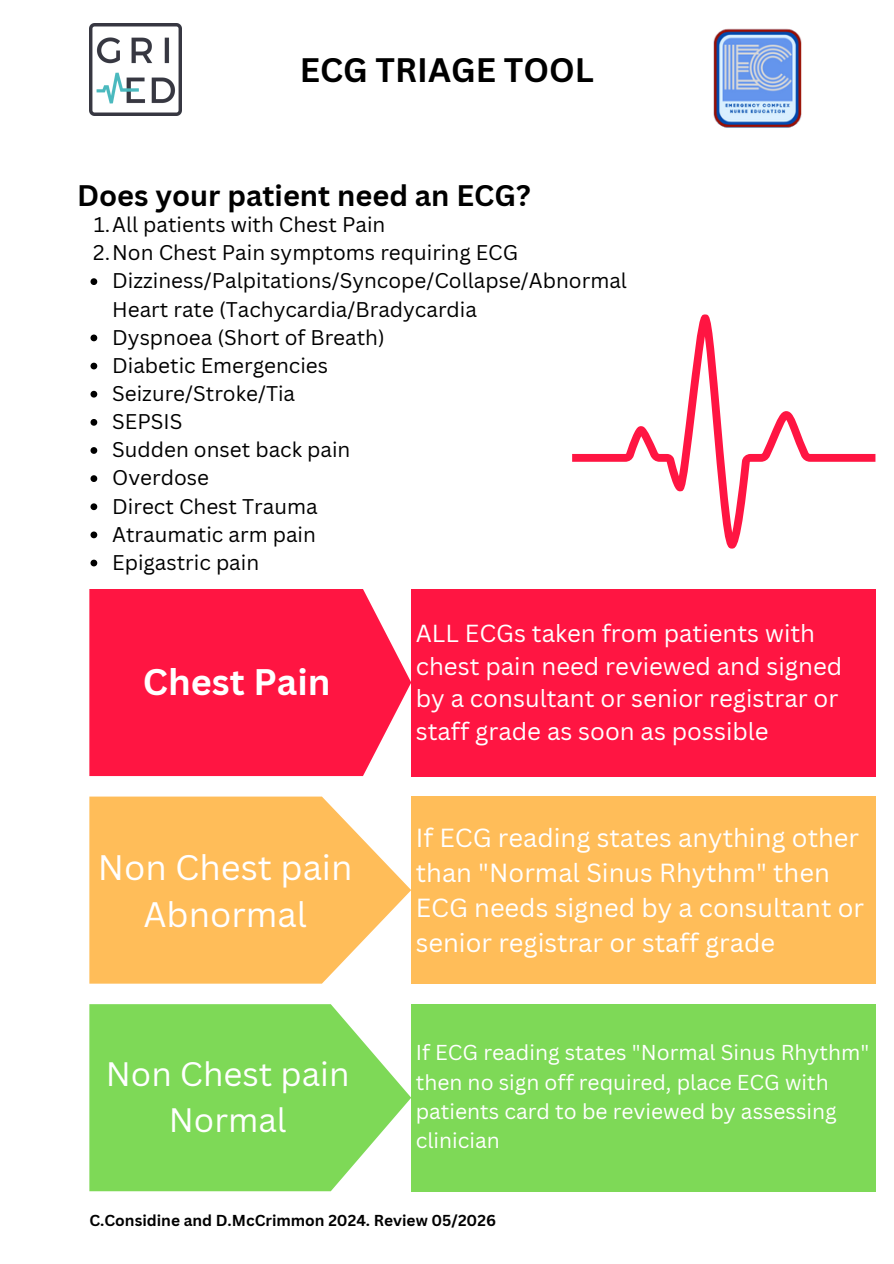
<style>
.page{position:relative;width:894px;height:1264px;background:#fff}
.page>*{position:absolute;margin:0;border:0;box-sizing:border-box;transform-origin:0 0}
.t1{font:700 36px "Canva Sans";color:#fff}
.t2{font:34.5px/47.2px "Canva Sans";color:#fff;text-align:center}
.t3{font:33px/46.2px "Canva Sans";color:#fff;text-align:center}
.t4{font:700 33px "Canva Sans";color:#000}
.t5{font:700 28.95px "Canva Sans";color:#000}
.t6{font:25.5px/34.8px "Canva Sans";color:#fff}
.t7{font:24px/32.7px "Canva Sans";color:#fff}
.t8{font:21px/29.2px "Canva Sans";color:#fff}
.t9{font:20.7px/28.2px "Canva Sans";color:#000}
.t10{font:700 15.45px "Canva Sans";color:#000}
</style>
<div class="page">
<img style="left:89px;top:24px;width:93px;height:91px">
<img style="left:713px;top:28px;width:89px;height:100px">
<svg style="left:572px;top:314px;width:303px;height:234px"></svg>
<svg style="left:89px;top:589px;width:322px;height:187px;background:#ff2650"></svg>
<div style="left:411px;top:589px;width:464px;height:187px;background:#ff1542"></div>
<svg style="left:89px;top:1004px;width:322px;height:187px;background:#8edd6c"></svg>
<div style="left:411px;top:1004px;width:464px;height:187px;background:#7ed957"></div>
<div style="left:411px;top:796px;width:464px;height:187px;background:#ffbd59"></div>
<svg style="left:89px;top:796px;width:322px;height:187px;background:#ffc670"></svg>
<svg style="left:90px;top:278px;width:7px;height:7px"></svg>
<svg style="left:90px;top:334px;width:7px;height:7px"></svg>
<svg style="left:90px;top:363px;width:7px;height:6px"></svg>
<svg style="left:90px;top:391px;width:7px;height:6px"></svg>
<svg style="left:90px;top:419px;width:7px;height:7px"></svg>
<svg style="left:90px;top:447px;width:7px;height:7px"></svg>
<svg style="left:90px;top:475px;width:7px;height:7px"></svg>
<svg style="left:90px;top:503px;width:7px;height:7px"></svg>
<svg style="left:90px;top:531px;width:7px;height:7px"></svg>
<svg style="left:90px;top:559px;width:7px;height:7px"></svg>
<p class="t4" style="left:299px;top:47px;width:295px">ECG TRIAGE TOOL</p>
<p class="t5" style="left:77px;top:175px;width:455px">Does your patient need an ECG?</p>
<p class="t9" style="left:94px;top:210px;width:293px">1.All patients with Chest Pain</p>
<p class="t9" style="left:93px;top:238px;width:426px">2.Non Chest Pain symptoms requiring ECG</p>
<p class="t9" style="left:112px;top:266px;width:516px">Dizziness/Palpitations/Syncope/Collapse/Abnormal<br>Heart rate (Tachycardia/Bradycardia</p>
<p class="t9" style="left:112px;top:322px;width:274px">Dyspnoea (Short of Breath)</p>
<p class="t9" style="left:112px;top:351px;width:217px">Diabetic Emergencies</p>
<p class="t9" style="left:112px;top:379px;width:184px">Seizure/Stroke/Tia</p>
<p class="t9" style="left:112px;top:407px;width:72px">SEPSIS</p>
<p class="t9" style="left:112px;top:435px;width:239px">Sudden onset back pain</p>
<p class="t9" style="left:112px;top:463px;width:98px">Overdose</p>
<h2 class="t9" style="left:112px;top:491px;width:207px">Direct Chest Trauma</h2>
<h5 class="t9" style="left:112px;top:519px;width:205px">Atraumatic arm pain</h5>
<h3 class="t9" style="left:112px;top:547px;width:148px">Epigastric pain</h3>
<p class="t1" style="left:143px;top:656px;width:189px">Chest Pain</p>
<p class="t2" style="left:98px;top:842px;width:256px">Non Chest pain<br>Abnormal</p>
<h1 class="t3" style="left:106px;top:1050px;width:245px">Non Chest pain<br>Normal</h1>
<p class="t7" style="left:415px;top:616px;width:428px">ALL ECGs taken from patients with chest pain need reviewed and signed by a consultant or senior registrar or staff grade as soon as possible</p>
<p class="t6" style="left:415px;top:820px;width:449px">If ECG reading states anything other than "Normal Sinus Rhythm" then ECG needs signed by a consultant or senior registrar or staff grade</p>
<h4 class="t8" style="left:415px;top:1037px;width:455px">If ECG reading states "Normal Sinus Rhythm" then no sign off required, place ECG with patients card to be reviewed by assessing clinician</h4>
<h5 class="t10" style="left:89px;top:1209px;width:408px">C.Considine and D.McCrimmon 2024. Review 05/2026</h5>
</div>
